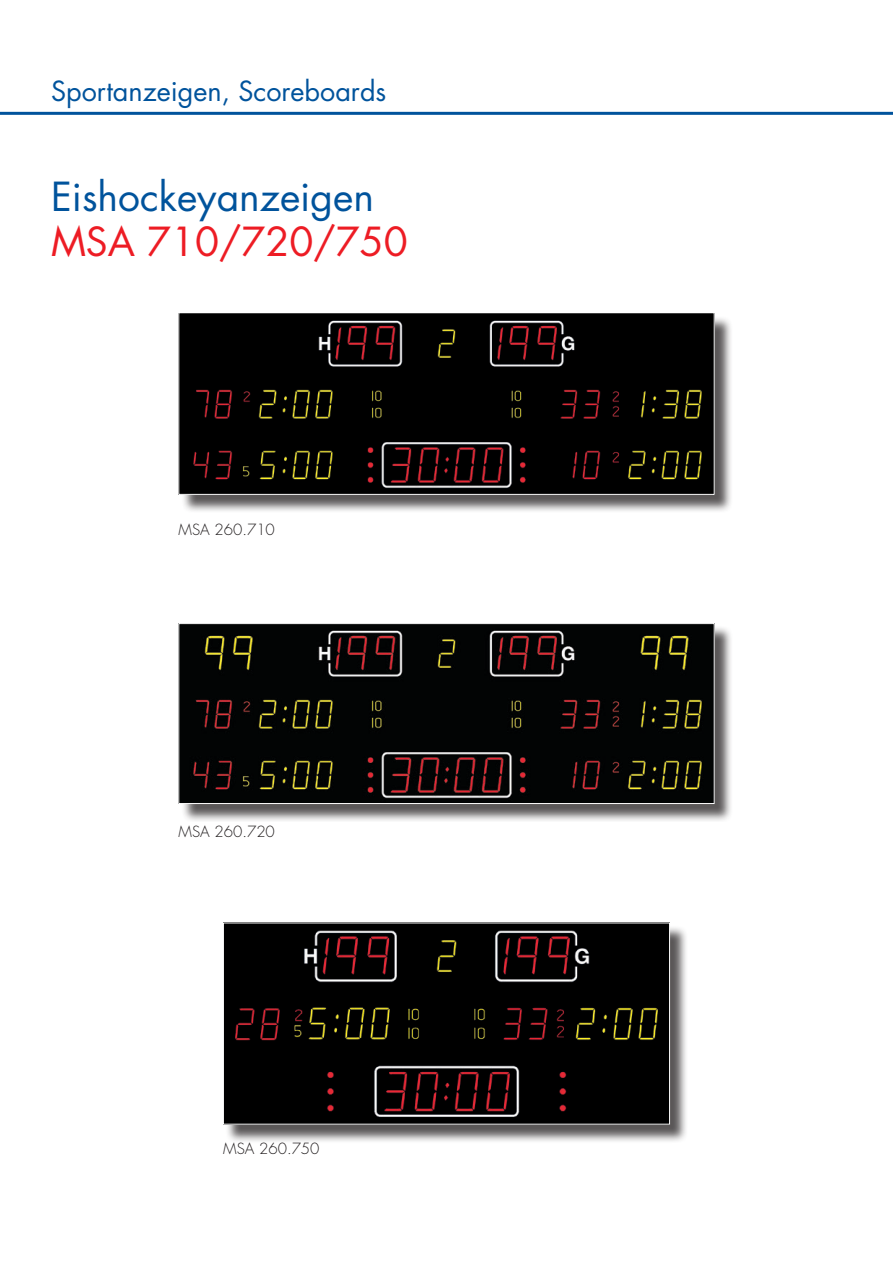
<style>
.page{position:relative;width:893px;height:1263px;background:#fff}
.page>*{position:absolute;margin:0;border:0;box-sizing:border-box;transform-origin:0 0}
.t1{font:39px "Futura Std";color:#00539c}
.t2{font:39px "Futura Std";color:#ed1c24}
.t3{font:27px "Futura Std";color:#00539c}
.t4{font:300 15px "Futura Std";color:#231f20}
</style>
<div class="page">
<hr style="left:0;top:112px;width:893px;height:3px;background:#00539c">
<div style="left:181px;top:315px;width:552px;height:198px;background:#231f20;opacity:.75"></div>
<img style="left:181px;top:315px;width:531px;height:178px">
<div style="left:179px;top:313px;width:535px;height:182px;border:1px solid #fff"></div>
<div style="left:225px;top:925px;width:463px;height:218px;background:#231f20;opacity:.75"></div>
<img style="left:225px;top:925px;width:443px;height:197px">
<div style="left:223px;top:923px;width:447px;height:201px;border:1px solid #fff"></div>
<div style="left:181px;top:626px;width:552px;height:196px;background:#231f20;opacity:.75"></div>
<img style="left:181px;top:625px;width:531px;height:177px">
<div style="left:179px;top:623px;width:535px;height:181px;border:1px solid #fff"></div>
<h2 class="t3" style="left:51px;top:74px;width:337px">Sportanzeigen, Scoreboards</h2>
<h1 class="t1" style="left:51px;top:172px;width:324px">Eishockeyanzeigen</h1>
<h1 class="t2" style="left:51px;top:217px;width:358px">MSA 710/720/750</h1>
<p class="t4" style="left:179px;top:521px;width:98px">MSA 260.710</p>
<p class="t4" style="left:179px;top:823px;width:98px">MSA 260.720</p>
<p class="t4" style="left:223px;top:1139px;width:98px">MSA 260.750</p>
</div>
